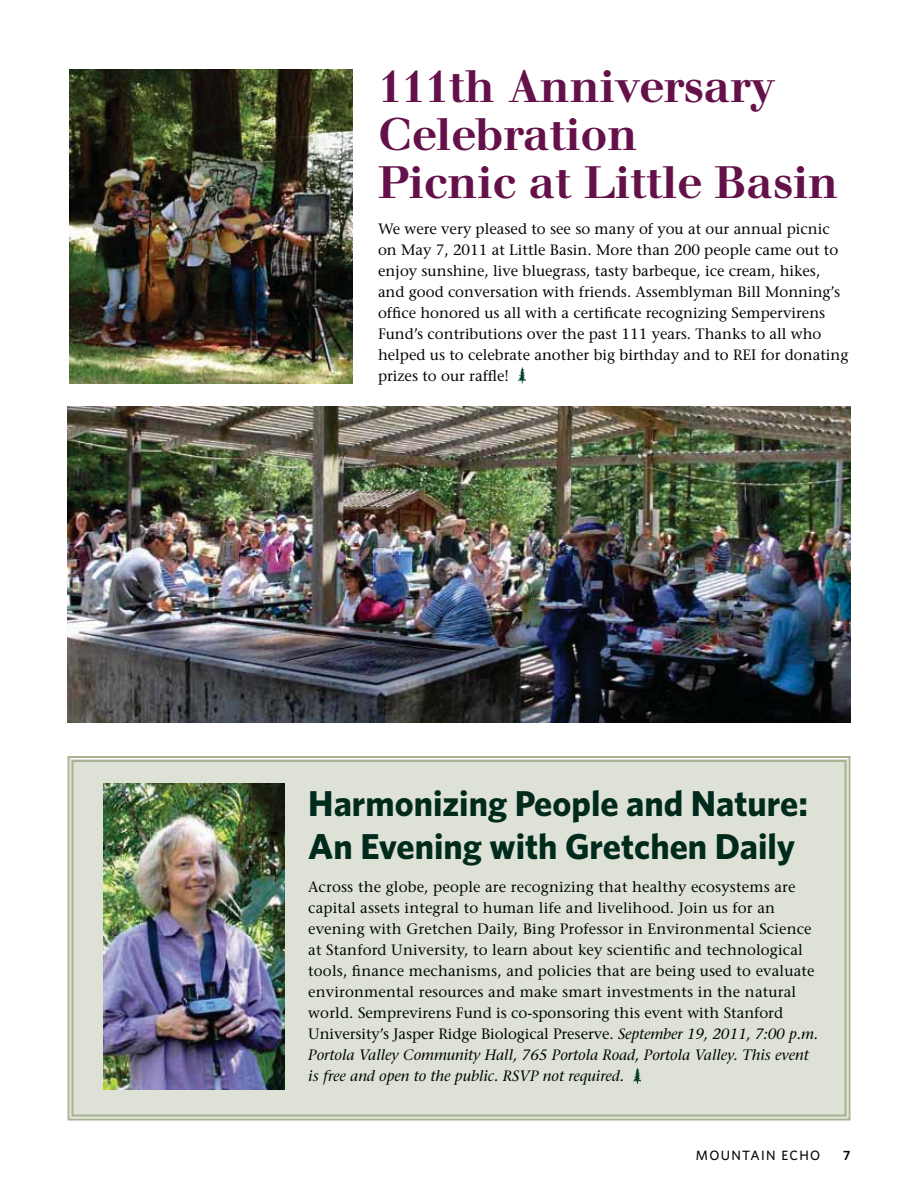
<style>
.page{position:relative;width:918px;height:1188px;background:#fff}
.page>*{position:absolute;margin:0;border:0;box-sizing:border-box;transform-origin:0 0}
.t1{font:500 45px/48px "Walbaum";color:#64114a}
.t2{font:700 36px/43.2px "Whitney";color:#002b1c}
.t3{font:15px/21px "Stone Serif";color:#030806}
.t4{font:500 13.5px "Whitney";letter-spacing:.1em;color:#030806}
.t5{font:600 13.5px "Whitney";color:#030806}
.s1{font-style:italic}
</style>
<div class="page">
<div style="left:67px;top:756px;width:784px;height:365px;background:#dee1d5"></div>
<img style="left:69px;top:69px;width:283px;height:314px">
<img style="left:68px;top:406px;width:783px;height:317px">
<svg style="left:518px;top:367px;width:8px;height:16px"></svg>
<svg style="left:633px;top:1067px;width:8px;height:17px"></svg>
<img style="left:103px;top:783px;width:182px;height:306px">
<h1 class="t1" style="left:378px;top:67px;width:462px">111th Anniversary<br>Celebration<br>Picnic at Little Basin</h1>
<p class="t3" style="left:378px;top:220px;width:472px">We were very pleased to see so many of you at our annual picnic on May 7, 2011 at Little Basin. More than 200 people came out to enjoy sunshine, live bluegrass, tasty barbeque, ice cream, hikes, and good conversation with friends. Assemblyman Bill Monning’s office honored us all with a certificate recognizing Sempervirens Fund’s contributions over the past 111 years. Thanks to all who helped us to celebrate another big birthday and to REI for donating prizes to our raffle!</p>
<h2 class="t2" style="left:308px;top:785px;width:501px">Harmonizing People and Nature:<br>An Evening with Gretchen Daily</h2>
<p class="t3" style="left:308px;top:878px;width:511px">Across the globe, people are recognizing that healthy ecosystems are capital assets integral to human life and livelihood. Join us for an evening with Gretchen Daily, Bing Professor in Environmental Science at Stanford University, to learn about key scientific and technological tools, finance mechanisms, and policies that are being used to evaluate environmental resources and make smart investments in the natural world. Semprevirens Fund is co-sponsoring this event with Stanford University’s Jasper Ridge Biological Preserve. <span class="s1">September 19, 2011, 7:00 p.m.<br>Portola Valley Community Hall, 765 Portola Road, Portola Valley. This event is free and open to the public. RSVP not required.</span></p>
<p class="t4" style="left:696px;top:1150px;width:126px">MOUNTAIN ECHO</p>
<p class="t5" style="left:843px;top:1150px;width:9px">7</p>
</div>
